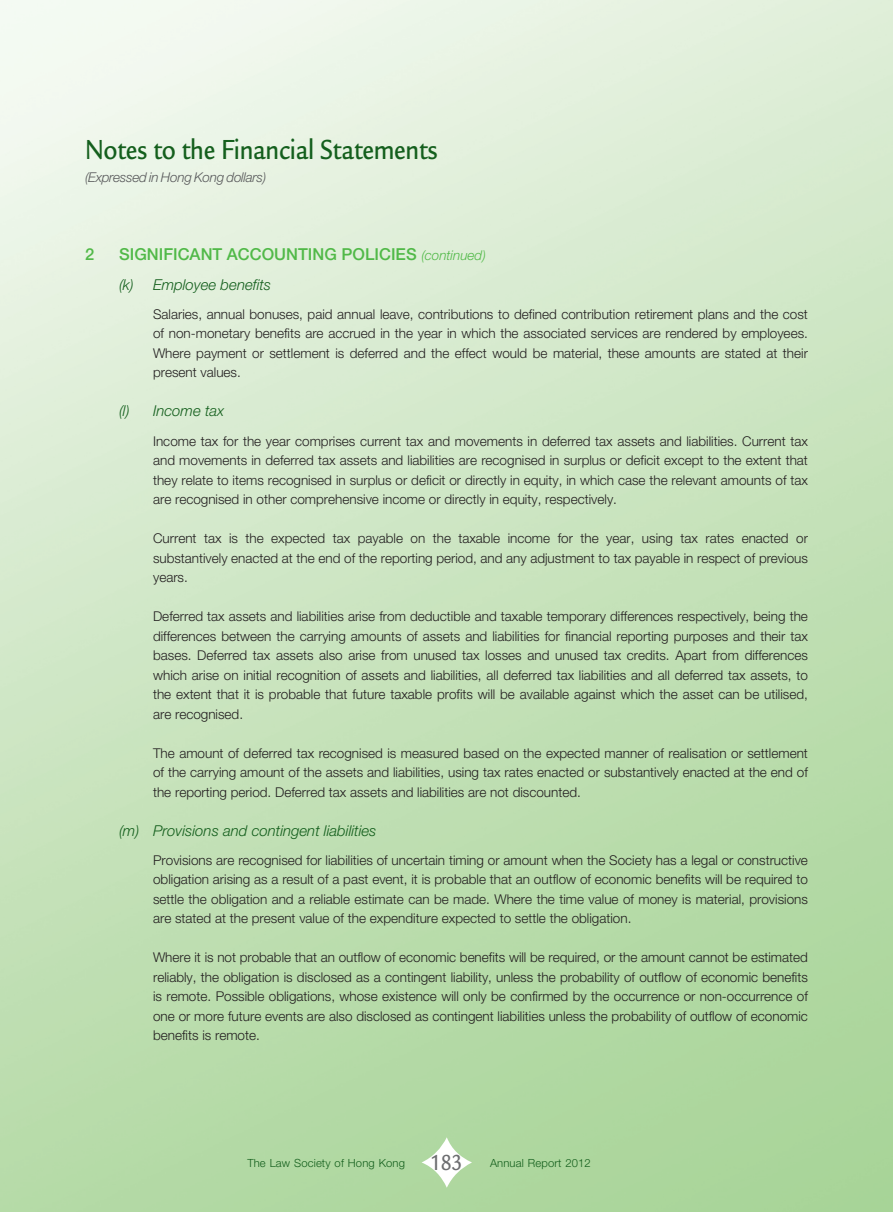
<style>
.page{position:relative;width:893px;height:1212px;background:#fff}
.page>*{position:absolute;margin:0;border:0;box-sizing:border-box;transform-origin:0 0}
.t1{font:500 30px "Legacy Sans Std";letter-spacing:-.01em;color:#145f1d;scale:.85 1}
.t2{font:500 23.7px "Legacy Sans Std";color:#6c6d70;scale:.85 1}
.t3{font:500 16.5px "Helvetica Neue LT Std";color:#51b948}
.t4{font:italic 300 15px "Helvetica Neue LT Std";color:#145f1d}
.t5{font:300 13.5px/19.5px "Helvetica Neue LT Std";color:#231f20;text-align:justify}
.t6{font:italic 300 13.5px "Helvetica Neue LT Std";letter-spacing:-.02em;color:#57585a}
.t7{font:300 11.25px "Helvetica Neue LT Std";letter-spacing:.01em;color:#145f1d}
.s1{font-weight:300;font-style:italic;font-size:13.5px}
</style>
<div class="page">
<svg style="left:422px;top:1137px;width:50px;height:51px"></svg>
<p class="t1" style="left:85px;top:138px;width:416px">Notes to the Financial Statements</p>
<p class="t6" style="left:85px;top:172px;width:183px">(Expressed in Hong Kong dollars)</p>
<p class="t3" style="left:85px;top:248px;width:11px">2</p>
<p class="t3" style="left:119px;top:248px;width:368px">SIGNIFICANT ACCOUNTING POLICIES <span class="s1">(continued)</span></p>
<p class="t4" style="left:119px;top:279px;width:154px">(k) Employee benefits</p>
<p class="t5" style="left:153px;top:306px;width:656px">Salaries, annual bonuses, paid annual leave, contributions to defined contribution retirement plans and the cost of non-monetary benefits are accrued in the year in which the associated services are rendered by employees.<br>Where payment or settlement is deferred and the effect would be material, these amounts are stated at their present values.</p>
<p class="t4" style="left:119px;top:406px;width:107px">(l) Income tax</p>
<p class="t5" style="left:153px;top:432px;width:656px">Income tax for the year comprises current tax and movements in deferred tax assets and liabilities. Current tax and movements in deferred tax assets and liabilities are recognised in surplus or deficit except to the extent that they relate to items recognised in surplus or deficit or directly in equity, in which case the relevant amounts of tax are recognised in other comprehensive income or directly in equity, respectively.</p>
<p class="t5" style="left:153px;top:530px;width:656px">Current tax is the expected tax payable on the taxable income for the year, using tax rates enacted or substantively enacted at the end of the reporting period, and any adjustment to tax payable in respect of previous years.</p>
<p class="t5" style="left:153px;top:608px;width:656px">Deferred tax assets and liabilities arise from deductible and taxable temporary differences respectively, being the differences between the carrying amounts of assets and liabilities for financial reporting purposes and their tax bases. Deferred tax assets also arise from unused tax losses and unused tax credits. Apart from differences which arise on initial recognition of assets and liabilities, all deferred tax liabilities and all deferred tax assets, to the extent that it is probable that future taxable profits will be available against which the asset can be utilised, are recognised.</p>
<p class="t5" style="left:153px;top:744px;width:656px">The amount of deferred tax recognised is measured based on the expected manner of realisation or settlement of the carrying amount of the assets and liabilities, using tax rates enacted or substantively enacted at the end of the reporting period. Deferred tax assets and liabilities are not discounted.</p>
<p class="t4" style="left:119px;top:825px;width:259px">(m) Provisions and contingent liabilities</p>
<p class="t5" style="left:153px;top:852px;width:656px">Provisions are recognised for liabilities of uncertain timing or amount when the Society has a legal or constructive obligation arising as a result of a past event, it is probable that an outflow of economic benefits will be required to settle the obligation and a reliable estimate can be made. Where the time value of money is material, provisions are stated at the present value of the expenditure expected to settle the obligation.</p>
<p class="t5" style="left:153px;top:949px;width:656px">Where it is not probable that an outflow of economic benefits will be required, or the amount cannot be estimated reliably, the obligation is disclosed as a contingent liability, unless the probability of outflow of economic benefits is remote. Possible obligations, whose existence will only be confirmed by the occurrence or non-occurrence of one or more future events are also disclosed as contingent liabilities unless the probability of outflow of economic benefits is remote.</p>
<p class="t2" style="left:430px;top:1153px;width:40px">183</p>
<p class="t7" style="left:247px;top:1158px;width:159px">The Law Society of Hong Kong</p>
<p class="t7" style="left:490px;top:1158px;width:102px">Annual Report 2012</p>
</div>
